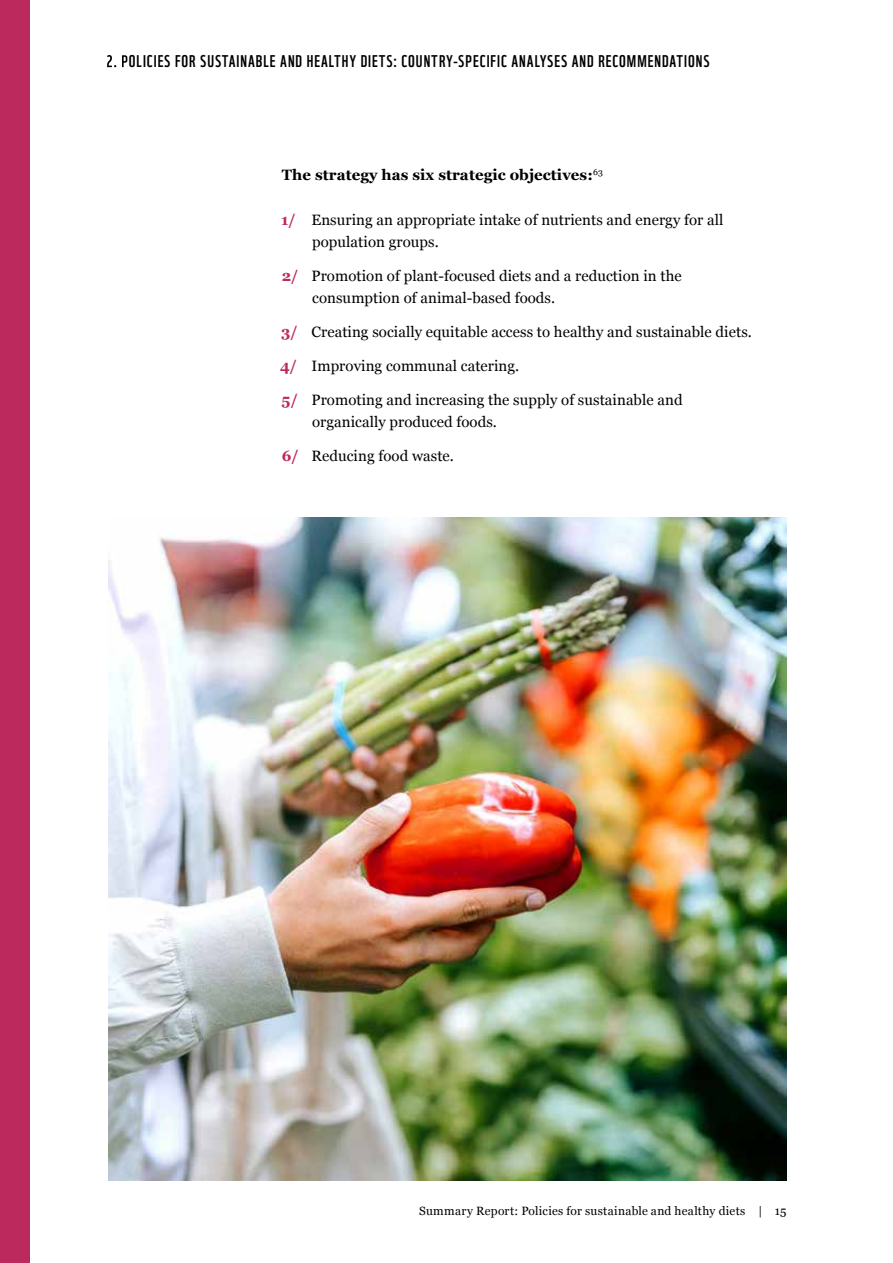
<style>
.page{position:relative;width:893px;height:1263px;background:#fff}
.page>*{position:absolute;margin:0;border:0;box-sizing:border-box;transform-origin:0 0}
.t1{font:16.5px "WWF";letter-spacing:.06em;color:#000}
.t2{font:15px/22.5px "Georgia";letter-spacing:.005em;color:#000}
.t3{font:700 15px "Georgia";letter-spacing:.005em;color:#000}
.t4{font:12px "Georgia";letter-spacing:.025em;color:#000}
.s1{font-weight:700;color:#bc2a5d}
</style>
<div class="page">
<svg style="left:107px;top:55px;width:20px;height:12px"></svg>
<div style="left:0;top:0;width:30px;height:1263px;background:#bc2a5d"></div>
<img style="left:108px;top:517px;width:679px;height:663px">
<p class="t1" style="left:129px;top:50px;width:582px">OLICIES FOR SUSTAINABLE AND HEALTHY DIETS: COUNTRY-SPECIFIC ANALYSES AND RECOMMENDATIONS</p>
<p class="t3" style="left:282px;top:163px;width:323px">The strategy has six strategic objectives:<sup>63</sup></p>
<p class="t2" style="left:312px;top:208px;width:413px;text-indent:-31px"><span class="s1">1/</span> Ensuring an appropriate intake of nutrients and energy for all population groups.</p>
<p class="t2" style="left:312px;top:264px;width:371px;text-indent:-30px"><span class="s1">2/</span> Promotion of plant-focused diets and a reduction in the consumption of animal-based foods.</p>
<p class="t2" style="left:281px;top:320px;width:472px"><span class="s1">3/</span> Creating socially equitable access to healthy and sustainable diets.</p>
<p class="t2" style="left:280px;top:354px;width:241px"><span class="s1">4/</span> Improving communal catering.</p>
<p class="t2" style="left:312px;top:388px;width:372px;text-indent:-31px"><span class="s1">5/</span> Promoting and increasing the supply of sustainable and organically produced foods.</p>
<p class="t2" style="left:282px;top:444px;width:174px"><span class="s1">6/</span> Reducing food waste.</p>
<p class="t4" style="left:419px;top:1202px;width:369px">Summary Report: Policies for sustainable and healthy diets | 15</p>
</div>
